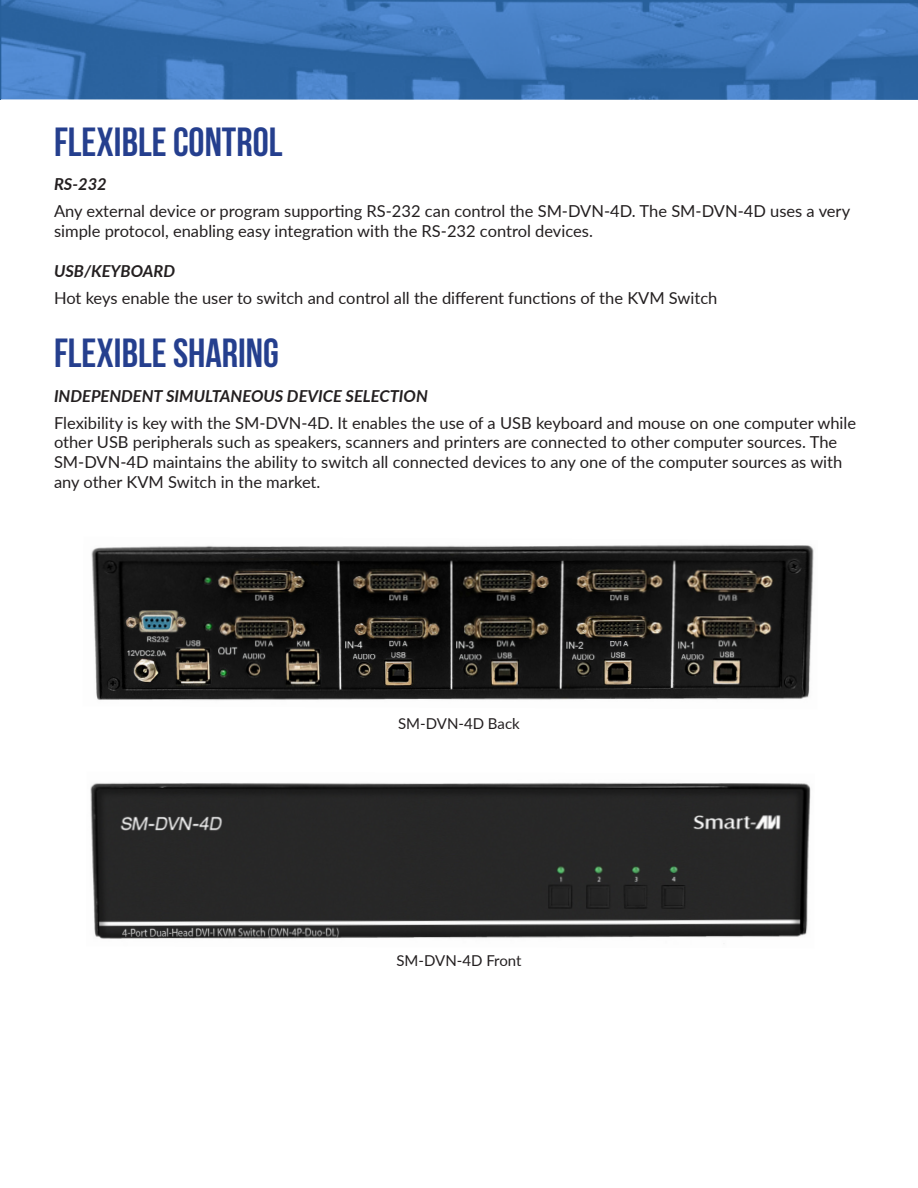
<style>
.page{position:relative;width:918px;height:1188px;background:#fff}
.page>*{position:absolute;margin:0;border:0;box-sizing:border-box;transform-origin:0 0}
.t1{font:700 40.5px "Bebas Neue";color:#253f8e}
.t2{font:16.5px/19.8px "Lato";color:#231f20}
.t3{font:italic 700 16.5px "Lato";color:#231f20}
.t4{font:15px "Lato";color:#231f20}
</style>
<div class="page">
<img style="left:0;top:0;width:918px;height:100px">
<img style="left:91px;top:544px;width:723px;height:157px">
<img style="left:90px;top:782px;width:721px;height:157px">
<p class="t1" style="left:54px;top:119px;width:230px">FLEXIBLE CONTROL</p>
<p class="t3" style="left:54px;top:172px;width:54px">RS-232</p>
<p class="t2" style="left:54px;top:201px;width:798px">Any external device or program supporting RS-232 can control the SM-DVN-4D. The SM-DVN-4D uses a very simple protocol, enabling easy integration with the RS-232 control devices.</p>
<p class="t3" style="left:54px;top:259px;width:123px">USB/KEYBOARD</p>
<p class="t2" style="left:54px;top:287px;width:665px">Hot keys enable the user to switch and control all the different functions of the KVM Switch</p>
<p class="t1" style="left:54px;top:331px;width:227px">FLEXIBLE SHARING</p>
<p class="t3" style="left:54px;top:383px;width:375px">INDEPENDENT SIMULTANEOUS DEVICE SELECTION</p>
<p class="t2" style="left:54px;top:412px;width:804px">Flexibility is key with the SM-DVN-4D. It enables the use of a USB keyboard and mouse on one computer while other USB peripherals such as speakers, scanners and printers are connected to other computer sources. The SM-DVN-4D maintains the ability to switch all connected devices to any one of the computer sources as with any other KVM Switch in the market.</p>
<p class="t4" style="left:398px;top:712px;width:123px">SM-DVN-4D Back</p>
<p class="t4" style="left:397px;top:950px;width:126px">SM-DVN-4D Front</p>
</div>
